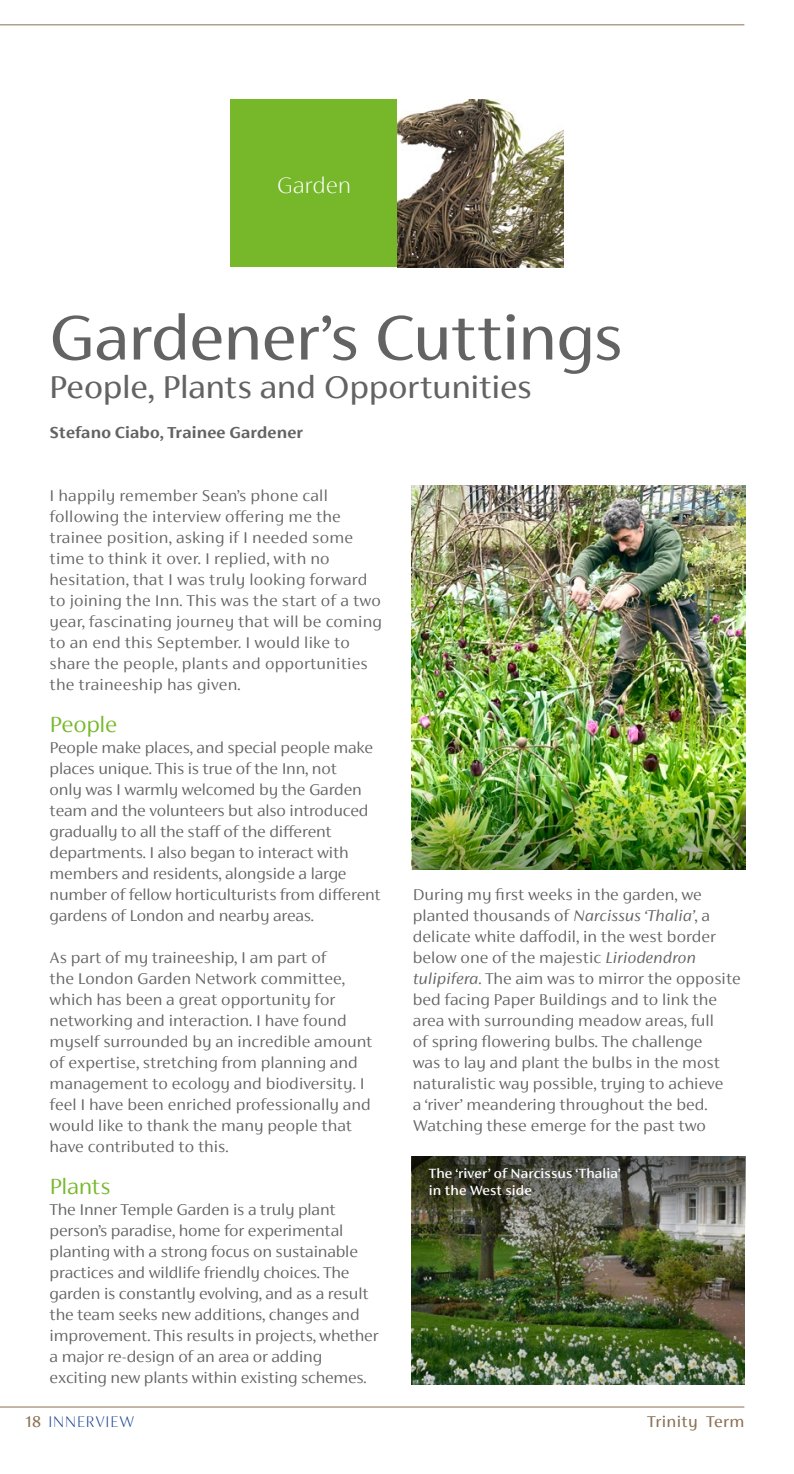
<style>
.page{position:relative;width:794px;height:1474px;background:#fff}
.page>*{position:absolute;margin:0;border:0;box-sizing:border-box;transform-origin:0 0}
.t1{font:70px "FS Siena";letter-spacing:-.015em;color:#646363}
.t2{font:35px "FS Siena";letter-spacing:-.01em;color:#646363}
.t3{font:100 25.2px "FS Siena";letter-spacing:-.005em;color:#fff}
.Text_first_para_9_12_light{font:300 24.5px "FS Siena";letter-spacing:-.015em;color:#76b82a}
.Text_first_para_9_12_light-2{font:300 17.5px/21px "FS Siena";color:#646363}
.NiN_8_5text{font:700 17.5px "FS Siena";letter-spacing:.01em;color:#646363}
.t4{font:100 17.5px "FS Siena";letter-spacing:.02em;color:#164194}
.t5{font:17.5px "FS Siena";letter-spacing:.02em;color:#8b7153}
.t6{font:500 14.88px/17.5px "FS Siena";letter-spacing:.01em;color:#fff}
.s1{font-style:italic}
.s2{font-weight:400;color:#8b7153}
</style>
<div class="page">
<hr style="left:0;top:1406px;width:744px;height:1px;background:#8b7153">
<hr style="left:0;top:24px;width:744px;height:1px;background:#8b7153">
<img style="left:397px;top:99px;width:166px;height:168px">
<div style="left:231px;top:99px;width:166px;height:168px;background:#76b82a"></div>
<img style="left:412px;top:485px;width:333px;height:283px">
<img style="left:412px;top:768px;width:333px;height:101px">
<img style="left:412px;top:1156px;width:332px;height:228px">
<svg style="left:413px;top:1156px;width:332px;height:79px;background:#5c5d51"></svg>
<p class="t3" style="left:277px;top:172px;width:76px">Garden</p>
<p class="t1" style="left:49px;top:300px;width:575px">Gardener’s Cuttings</p>
<p class="t2" style="left:49px;top:368px;width:484px">People, Plants and Opportunities</p>
<p class="NiN_8_5text" style="left:50px;top:422px;width:255px">Stefano Ciabo, Trainee Gardener</p>
<p class="Text_first_para_9_12_light-2" style="left:50px;top:484px;width:334px">I happily remember Sean’s phone call following the interview offering me the trainee position, asking if I needed some time to think it over. I replied, with no hesitation, that I was truly looking forward to joining the Inn. This was the start of a two year, fascinating journey that will be coming to an end this September. I would like to share the people, plants and opportunities the traineeship has given.</p>
<p class="Text_first_para_9_12_light" style="left:50px;top:711px;width:69px">People</p>
<p class="Text_first_para_9_12_light-2" style="left:50px;top:736px;width:332px">People make places, and special people make places unique. This is true of the Inn, not<br>only was I warmly welcomed by the Garden team and the volunteers but also introduced gradually to all the staff of the different departments. I also began to interact with members and residents, alongside a large number of fellow horticulturists from different gardens of London and nearby areas.</p>
<p class="Text_first_para_9_12_light-2" style="left:50px;top:946px;width:324px">As part of my traineeship, I am part of<br>the London Garden Network committee, which has been a great opportunity for networking and interaction. I have found myself surrounded by an incredible amount of expertise, stretching from planning and management to ecology and biodiversity. I feel I have been enriched professionally and would like to thank the many people that have contributed to this.</p>
<p class="Text_first_para_9_12_light" style="left:50px;top:1173px;width:62px">Plants</p>
<p class="Text_first_para_9_12_light-2" style="left:50px;top:1198px;width:330px">The Inner Temple Garden is a truly plant person’s paradise, home for experimental planting with a strong focus on sustainable practices and wildlife friendly choices. The garden is constantly evolving, and as a result the team seeks new additions, changes and improvement. This results in projects, whether a major re-design of an area or adding exciting new plants within existing schemes.</p>
<p class="Text_first_para_9_12_light-2" style="left:413px;top:883px;width:330px">During my first weeks in the garden, we planted thousands of <span class="s1">Narcissus ‘Thalia’</span>, a delicate white daffodil, in the west border below one of the majestic <span class="s1">Liriodendron tulipifera</span>. The aim was to mirror the opposite bed facing Paper Buildings and to link the area with surrounding meadow areas, full<br>of spring flowering bulbs. The challenge<br>was to lay and plant the bulbs in the most naturalistic way possible, trying to achieve<br>a ‘river’ meandering throughout the bed.<br>Watching these emerge for the past two</p>
<p class="t6" style="left:429px;top:1163px;width:193px">The ‘river’ of Narcissus ‘Thalia’ in the West side</p>
<p class="t4" style="left:25px;top:1412px;width:110px"><span class="s2">18</span> INNERVIEW</p>
<p class="t5" style="left:647px;top:1412px;width:99px">Trinity Term</p>
</div>
